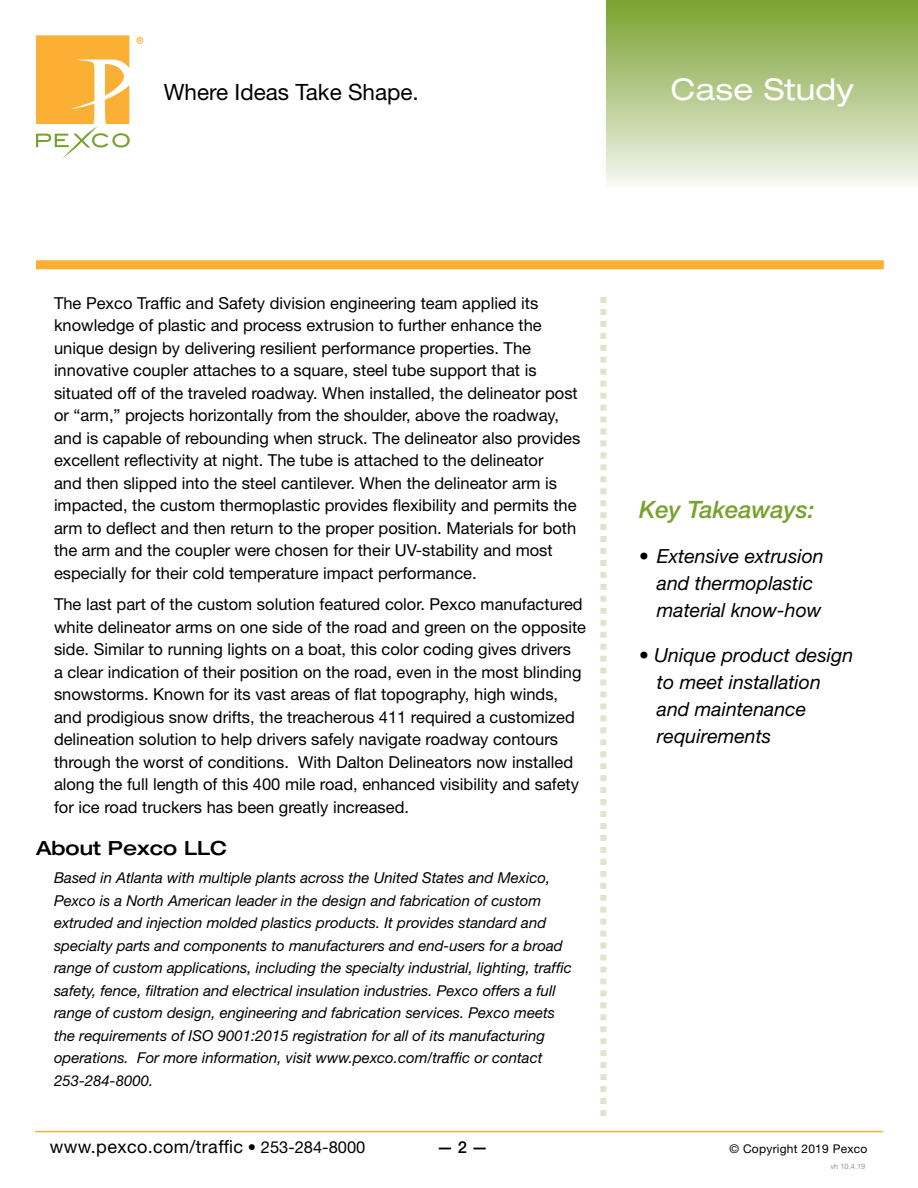
<style>
.page{position:relative;width:918px;height:1188px;background:#fff}
.page>*{position:absolute;margin:0;border:0;box-sizing:border-box;transform-origin:0 0}
.t1{font:expanded 30px "Helvetica Neue LT Std";letter-spacing:.01em;color:#fff}
.t2{font:italic 500 24px "Helvetica Neue LT Std";color:#78a22f}
.t3{font:22.5px "Helvetica Neue LT Std";color:#000}
.t4{font:italic 19.5px/27px "Helvetica Neue LT Std";color:#000}
.t5{font:500 expanded 19.5px "Helvetica Neue LT Std";color:#000}
.t6{font:18px "Helvetica Neue LT Std";letter-spacing:.02em;color:#000}
.t7{font:16.5px/22.5px "Helvetica Neue LT Std";color:#000}
.t8{font:500 16.5px "Helvetica Neue LT Std";color:#000}
.t9{font:italic 15px/22.5px "Helvetica Neue LT Std";color:#000}
.t10{font:12px "Helvetica Neue LT Std";letter-spacing:.02em;color:#000}
.t11{font:7.5px "Helvetica Neue LT Std";color:#939598}
.s1{font-size:16.5px}
</style>
<div class="page">
<div style="left:607px;top:0;width:311px;height:189px;background:linear-gradient(to bottom,#79a02e,#f6f8f3)"></div>
<svg style="left:136px;top:37px;width:7px;height:7px"></svg>
<svg style="left:36px;top:35px;width:94px;height:124px"></svg>
<svg style="left:600px;top:297px;width:6px;height:819px"></svg>
<div style="left:36px;top:260px;width:848px;height:9px;background:#fbaf34"></div>
<hr style="left:35px;top:1131px;width:848px;height:1px;background:#fbaf34">
<h3 class="t3" style="left:164px;top:78px;width:257px">Where Ideas Take Shape.</h3>
<h1 class="t1" style="left:671px;top:71px;width:184px">Case Study</h1>
<p class="t7" style="left:54px;top:291px;width:528px">The Pexco Traffic and Safety division engineering team applied its knowledge of plastic and process extrusion to further enhance the unique design by delivering resilient performance properties. The innovative coupler attaches to a square, steel tube support that is situated off of the traveled roadway. When installed, the delineator post or “arm,” projects horizontally from the shoulder, above the roadway, and is capable of rebounding when struck. The delineator also provides excellent reflectivity at night. The tube is attached to the delineator<br>and then slipped into the steel cantilever. When the delineator arm is impacted, the custom thermoplastic provides flexibility and permits the arm to deflect and then return to the proper position. Materials for both the arm and the coupler were chosen for their UV-stability and most especially for their cold temperature impact performance.</p>
<p class="t7" style="left:54px;top:593px;width:534px">The last part of the custom solution featured color. Pexco manufactured white delineator arms on one side of the road and green on the opposite side. Similar to running lights on a boat, this color coding gives drivers<br>a clear indication of their position on the road, even in the most blinding snowstorms. Known for its vast areas of flat topography, high winds, and prodigious snow drifts, the treacherous 411 required a customized delineation solution to help drivers safely navigate roadway contours through the worst of conditions. With Dalton Delineators now installed along the full length of this 400 mile road, enhanced visibility and safety for ice road truckers has been greatly increased.</p>
<p class="t5" style="left:36px;top:836px;width:193px">About Pexco LLC</p>
<p class="t9" style="left:54px;top:866px;width:519px">Based in Atlanta with multiple plants across the United States and Mexico, Pexco is a North American leader in the design and fabrication of custom extruded and injection molded plastics products. It provides standard and specialty parts and components to manufacturers and end-users for a broad range of custom applications, including the specialty industrial, lighting, traffic safety, fence, filtration and electrical insulation industries. Pexco offers a full range of custom design, engineering and fabrication services. Pexco meets the requirements of ISO 9001:2015 registration for all of its manufacturing operations. For more information, visit www.pexco.com/traffic or contact 253-284-8000.</p>
<h2 class="t2" style="left:639px;top:495px;width:177px">Key Takeaways:</h2>
<p class="t4" style="left:657px;top:542px;width:168px;text-indent:-18px">• Extensive extrusion and thermoplastic material know-how</p>
<p class="t4" style="left:657px;top:641px;width:198px;text-indent:-18px">• Unique product design to meet installation and maintenance requirements</p>
<p class="t6" style="left:50px;top:1136px;width:317px">www.pexco.com/traffic <span class="s1">• 253-284-8000</span></p>
<p class="t8" style="left:437px;top:1138px;width:53px">— 2 —</p>
<p class="t10" style="left:730px;top:1142px;width:139px">© Copyright 2019 Pexco</p>
<p class="t11" style="left:830px;top:1162px;width:37px">vh 10.4.19</p>
</div>
